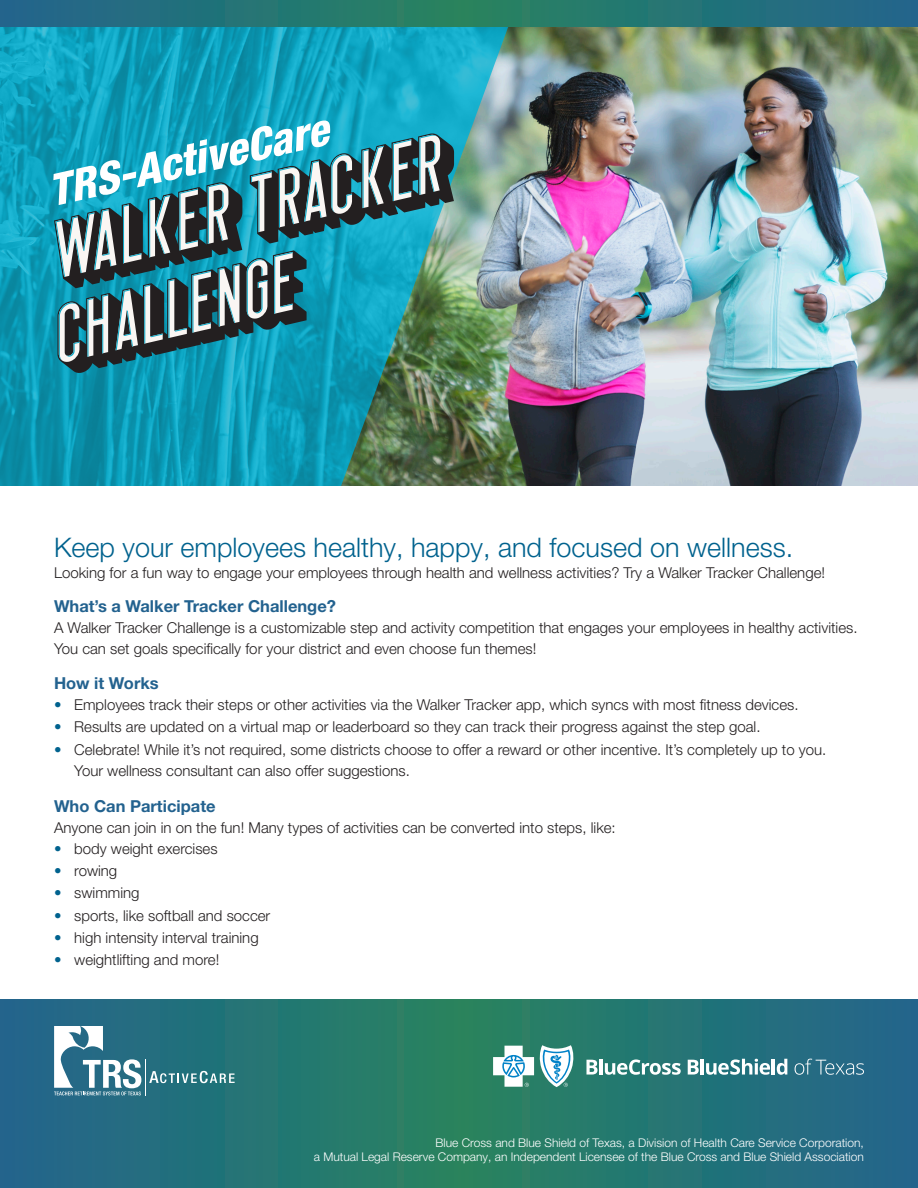
<style>
.page{position:relative;width:918px;height:1188px;background:#fff}
.page>*{position:absolute;margin:0;border:0;box-sizing:border-box;transform-origin:0 0}
.t1{font:italic 800 condensed 43.95px "Helvetica Neue LT Pro";color:#fff}
.t2{font:300 27px "Helvetica Neue LT Pro";color:#00628e}
.Body_Copy{font:700 16.5px "Helvetica Neue LT Pro";color:#23628f}
.t3{font:300 15px/21px "Helvetica Neue LT Pro";color:#231f20}
.t4{font:300 12px/14.4px "Helvetica Neue LT Pro";color:#fff;text-align:right}
.s1{font-stretch:condensed;color:#00628e}
</style>
<div class="page">
<img style="left:0;top:27px;width:341px;height:459px">
<img style="left:341px;top:27px;width:577px;height:459px">
<svg style="left:0;top:0;width:918px;height:27px;background:#257376"></svg>
<svg style="left:0;top:999px;width:918px;height:189px;background:#257375"></svg>
<svg style="left:586px;top:1060px;width:11px;height:15px"></svg>
<hr style="left:599px;top:1059px;width:3px;height:16px;background:#fff">
<svg style="left:605px;top:1059px;width:76px;height:16px"></svg>
<svg style="left:688px;top:1060px;width:11px;height:15px"></svg>
<hr style="left:701px;top:1059px;width:3px;height:16px;background:#fff">
<svg style="left:706px;top:1059px;width:64px;height:16px"></svg>
<hr style="left:772px;top:1059px;width:3px;height:16px;background:#fff">
<svg style="left:777px;top:1059px;width:10px;height:16px"></svg>
<svg style="left:795px;top:1059px;width:69px;height:16px"></svg>
<svg style="left:493px;top:1045px;width:83px;height:42px"></svg>
<svg style="left:149px;top:1071px;width:86px;height:12px"></svg>
<hr style="left:146px;top:1059px;width:1px;height:36px;background:#fff">
<svg style="left:54px;top:1026px;width:87px;height:69px"></svg>
<svg style="left:54px;top:133px;width:400px;height:240px;background:#388793"></svg>
<p class="t1" style="left:42px;top:166px;width:287px;rotate:-13deg">TRS-ActiveCare</p>
<p class="t2" style="left:54px;top:531px;width:741px">Keep your employees healthy, happy, and focused on wellness.</p>
<p class="t3" style="left:54px;top:562px;width:773px">Looking for a fun way to engage your employees through health and wellness activities? Try a Walker Tracker Challenge!</p>
<p class="Body_Copy" style="left:54px;top:596px;width:283px">What’s a Walker Tracker Challenge?</p>
<p class="t3" style="left:54px;top:617px;width:805px">A Walker Tracker Challenge is a customizable step and activity competition that engages your employees in healthy activities.<br>You can set goals specifically for your district and even choose fun themes!</p>
<p class="Body_Copy" style="left:54px;top:673px;width:106px">How it Works</p>
<p class="t3" style="left:54px;top:694px;width:746px"><span class="s1">•</span> Employees track their steps or other activities via the Walker Tracker app, which syncs with most fitness devices.</p>
<p class="t3" style="left:54px;top:716px;width:708px"><span class="s1">•</span> Results are updated on a virtual map or leaderboard so they can track their progress against the step goal.</p>
<p class="t3" style="left:74px;top:739px;width:754px;text-indent:-20px"><span class="s1">•</span> Celebrate! While it’s not required, some districts choose to offer a reward or other incentive. It’s completely up to you.<br>Your wellness consultant can also offer suggestions.</p>
<p class="Body_Copy" style="left:54px;top:795px;width:163px">Who Can Participate</p>
<p class="t3" style="left:54px;top:816px;width:563px">Anyone can join in on the fun! Many types of activities can be converted into steps, like:</p>
<p class="t3" style="left:54px;top:837px;width:165px"><span class="s1">•</span> body weight exercises</p>
<p class="t3" style="left:54px;top:860px;width:65px"><span class="s1">•</span> rowing</p>
<p class="t3" style="left:54px;top:882px;width:87px"><span class="s1">•</span> swimming</p>
<p class="t3" style="left:54px;top:904px;width:218px"><span class="s1">•</span> sports, like softball and soccer</p>
<p class="t3" style="left:54px;top:927px;width:206px"><span class="s1">•</span> high intensity interval training</p>
<p class="t3" style="left:54px;top:949px;width:167px"><span class="s1">•</span> weightlifting and more!</p>
<p class="t4" style="left:314px;top:1135px;width:552px">Blue Cross and Blue Shield of Texas, a Division of Health Care Service Corporation,<br>a Mutual Legal Reserve Company, an Independent Licensee of the Blue Cross and Blue Shield Association</p>
</div>
